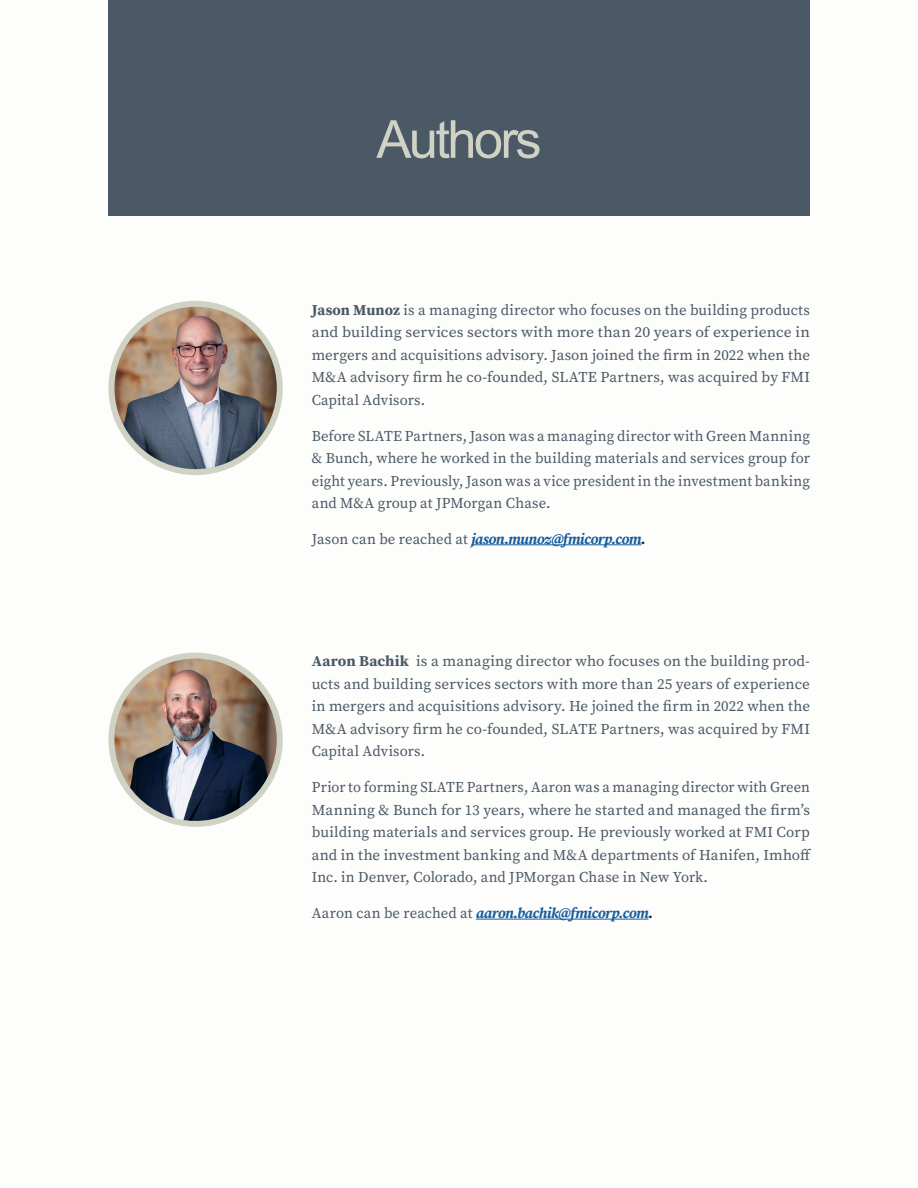
<style>
.page{position:relative;width:918px;height:1188px;background:#fff}
.page>*{position:absolute;margin:0;border:0;box-sizing:border-box;transform-origin:0 0}
.ByLine{font:52.5px "Arial";letter-spacing:-.05em;color:#d0d3c4}
.t1{font:15px/22.5px "Source Serif Pro";letter-spacing:.005em;color:#4b5966;text-align:justify}
.t2{font:italic 700 15px "Source Serif Pro";letter-spacing:-.035em;color:#175d9e}
.s1{font-weight:700}
.s2{font-weight:400;font-style:normal;color:#4b5966}
.s3{color:#231f20}
</style>
<div class="page">
<div style="left:108px;top:0;width:702px;height:216px;background:#4b5966"></div>
<img style="left:111px;top:304px;width:169px;height:168px;border-radius:84px">
<div style="left:108px;top:301px;width:175px;height:174px;border:6px solid #d0d3c4;border-radius:50%"></div>
<img style="left:111px;top:656px;width:169px;height:168px;border-radius:84px">
<div style="left:108px;top:653px;width:175px;height:174px;border:6px solid #d0d3c4;border-radius:50%"></div>
<hr style="left:471px;top:544px;width:170px;height:1px;background:#175d9e">
<hr style="left:476px;top:919px;width:173px;height:1px;background:#175d9e">
<p class="ByLine" style="left:376px;top:103px;width:167px">Authors</p>
<p class="t1" style="left:312px;top:298px;width:500px"><span class="s1">Jason Munoz</span> is a managing director who focuses on the building products and building services sectors with more than 20 years of experience in mergers and acquisitions advisory. Jason joined the firm in 2022 when the M&amp;A advisory firm he co-founded, SLATE Partners, was acquired by FMI Capital Advisors.</p>
<p class="t1" style="left:312px;top:424px;width:500px">Before SLATE Partners, Jason was a managing director with Green Manning &amp; Bunch, where he worked in the building materials and services group for eight years. Previously, Jason was a vice president in the investment banking and M&amp;A group at JPMorgan Chase.</p>
<p class="t2" style="left:312px;top:529px;width:335px"><span class="s2">Jason can be reached at</span> jason.munoz@fmicorp.com<span class="s3">.</span></p>
<p class="t1" style="left:312px;top:650px;width:500px"><span class="s1">Aaron Bachik</span> is a managing director who focuses on the building prod&shy;ucts and building services sectors with more than 25 years of experience in mergers and acquisitions advisory. He joined the firm in 2022 when the M&amp;A advisory firm he co-founded, SLATE Partners, was acquired by FMI Capital Advisors.</p>
<p class="t1" style="left:312px;top:776px;width:501px">Prior to forming SLATE Partners, Aaron was a managing director with Green Manning &amp; Bunch for 13 years, where he started and managed the firm’s building materials and services group. He previously worked at FMI Corp and in the investment banking and M&amp;A departments of Hanifen, Imhoff Inc. in Denver, Colorado, and JPMorgan Chase in New York.</p>
<p class="t2" style="left:312px;top:903px;width:343px"><span class="s2">Aaron can be reached at</span> aaron.bachik@fmicorp.com<span class="s3">.</span></p>
</div>
